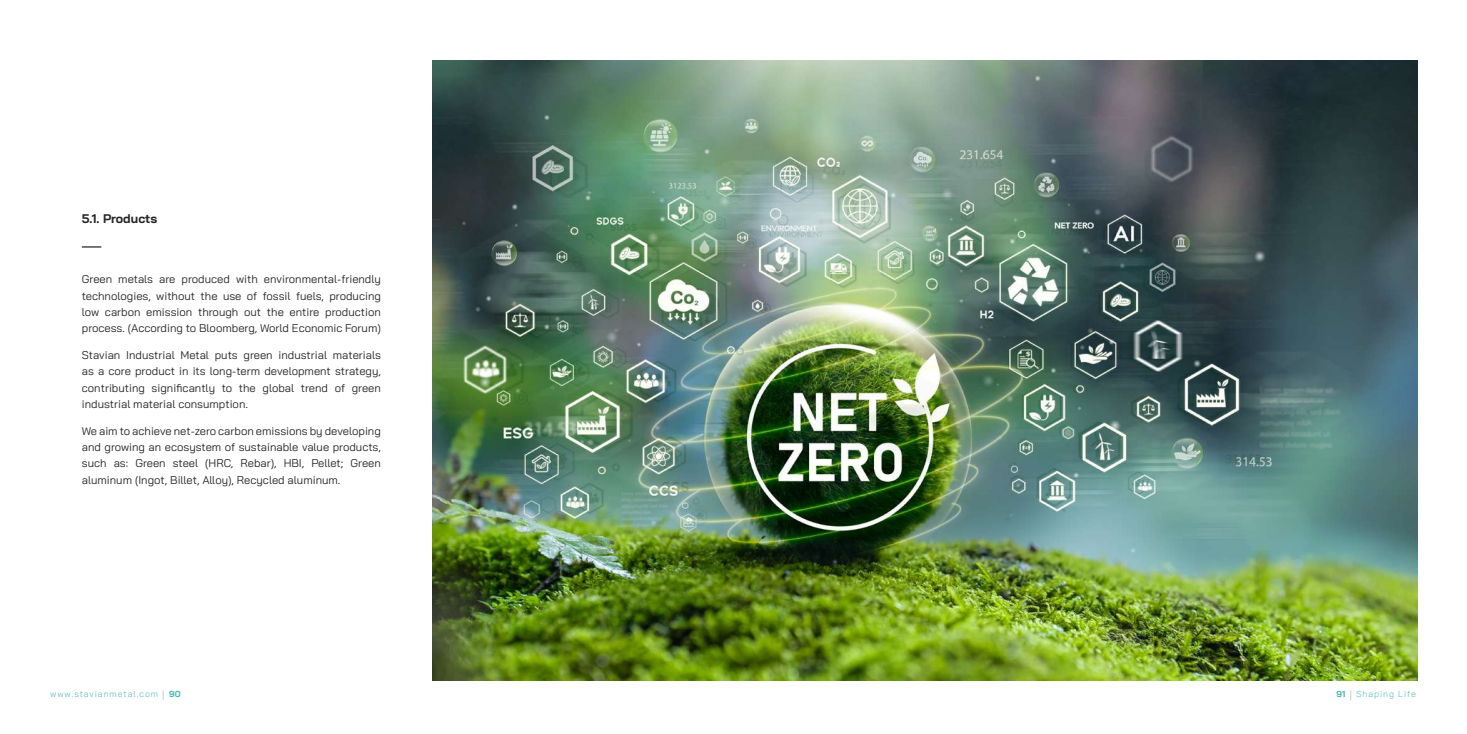
<style>
.page{position:relative;width:1467px;height:734px;background:#fff}
.page>*{position:absolute;margin:0;border:0;box-sizing:border-box;transform-origin:0 0}
.t1{font:700 12.5px "Stavian";color:#262626}
.t2{font:11.25px/16.2px "Stavian";color:#262626;text-align:justify}
.t3{font:300 8.75px "Stavian";letter-spacing:.11em;color:#49b4af}
.t4{font:700 8.75px "Stavian";color:#49b4af}
.s1{font-weight:700}
</style>
<div class="page">
<svg style="left:82px;top:246px;width:19px;height:1px"></svg>
<img style="left:432px;top:60px;width:986px;height:620px">
<p class="t1" style="left:82px;top:211px;width:77px">5.1. Products</p>
<p class="t2" style="left:82px;top:271px;width:301px">Green metals are produced with environmental-friendly technologies, without the use of fossil fuels, producing low carbon emission through out the entire production process. (According to Bloomberg, World Economic Forum)</p>
<p class="t2" style="left:82px;top:347px;width:301px">Stavian Industrial Metal puts green industrial materials as a core product in its long-term development strategy, contributing significantly to the global trend of green industrial material consumption.</p>
<p class="t2" style="left:82px;top:422px;width:301px">We aim to achieve net-zero carbon emissions by developing and growing an ecosystem of sustainable value products, such as: Green steel (HRC, Rebar), HBI, Pellet; Green aluminum (Ingot, Billet, Alloy), Recycled aluminum.</p>
<p class="t3" style="left:50px;top:686px;width:110px">www.stavianmetal.com</p>
<p class="t4" style="left:169px;top:689px;width:13px">90</p>
<p class="t3" style="left:1337px;top:686px;width:81px"><span class="s1">91</span> Shaping Life</p>
</div>
